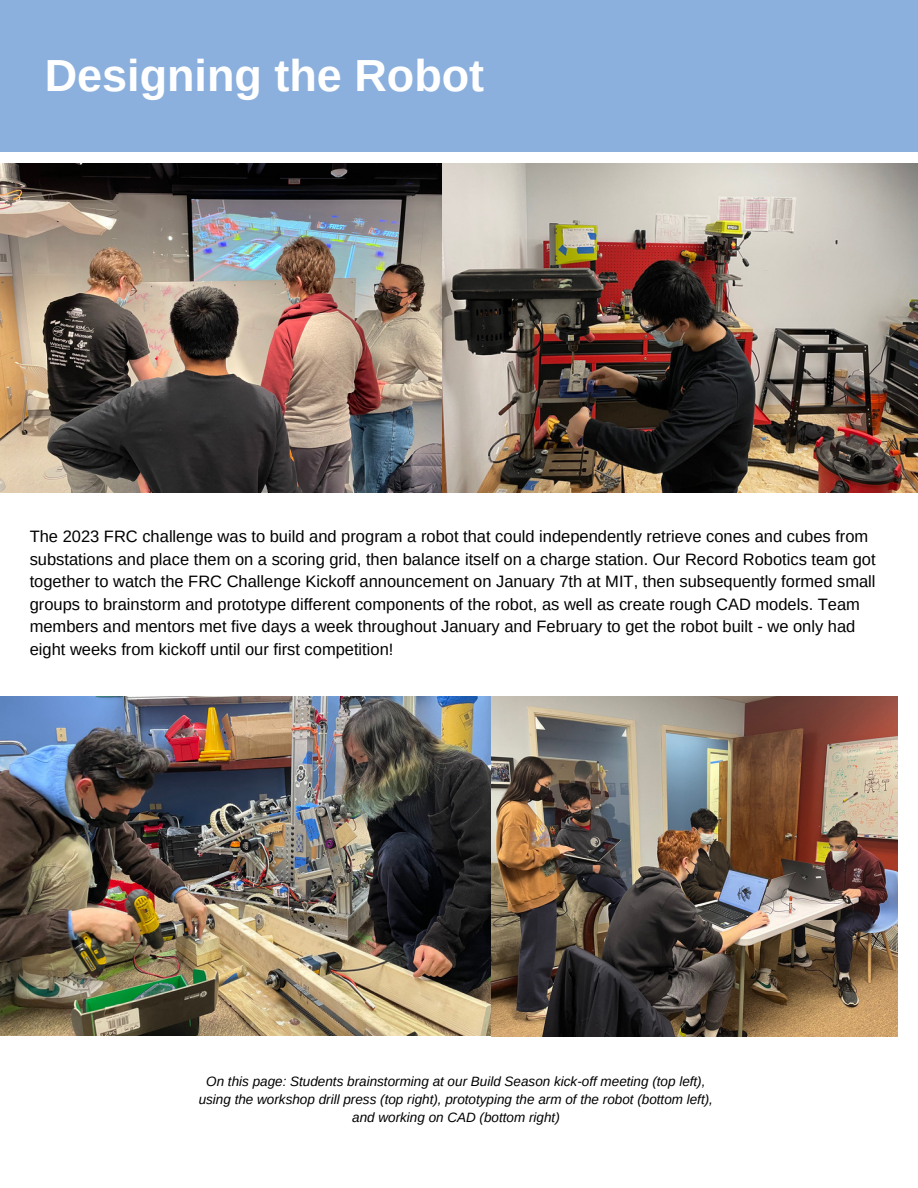
<style>
.page{position:relative;width:918px;height:1188px;background:#fff}
.page>*{position:absolute;margin:0;border:0;box-sizing:border-box;transform-origin:0 0}
.t1{font:700 45px "Arimo";color:#fff}
.t2{font:16.5px/22.5px "Arimo";color:#000}
.t3{font:italic 13.5px/18px "Arimo";color:#000;text-align:center}
</style>
<div class="page">
<div style="left:0;top:0;width:918px;height:151px;background:#8bb0dd"></div>
<img style="left:0;top:164px;width:442px;height:328px">
<img style="left:0;top:697px;width:492px;height:339px">
<img style="left:442px;top:164px;width:476px;height:328px">
<img style="left:492px;top:697px;width:406px;height:339px">
<p class="t1" style="left:45px;top:51px;width:441px">Designing the Robot</p>
<p class="t2" style="left:30px;top:525px;width:847px">The 2023 FRC challenge was to build and program a robot that could independently retrieve cones and cubes from substations and place them on a scoring grid, then balance itself on a charge station. Our Record Robotics team got together to watch the FRC Challenge Kickoff announcement on January 7th at MIT, then subsequently formed small groups to brainstorm and prototype different components of the robot, as well as create rough CAD models. Team members and mentors met five days a week throughout January and February to get the robot built - we only had eight weeks from kickoff until our first competition!</p>
<p class="t3" style="left:199px;top:1072px;width:516px">On this page: Students brainstorming at our Build Season kick-off meeting (top left), using the workshop drill press (top right), prototyping the arm of the robot (bottom left), and working on CAD (bottom right)</p>
</div>
